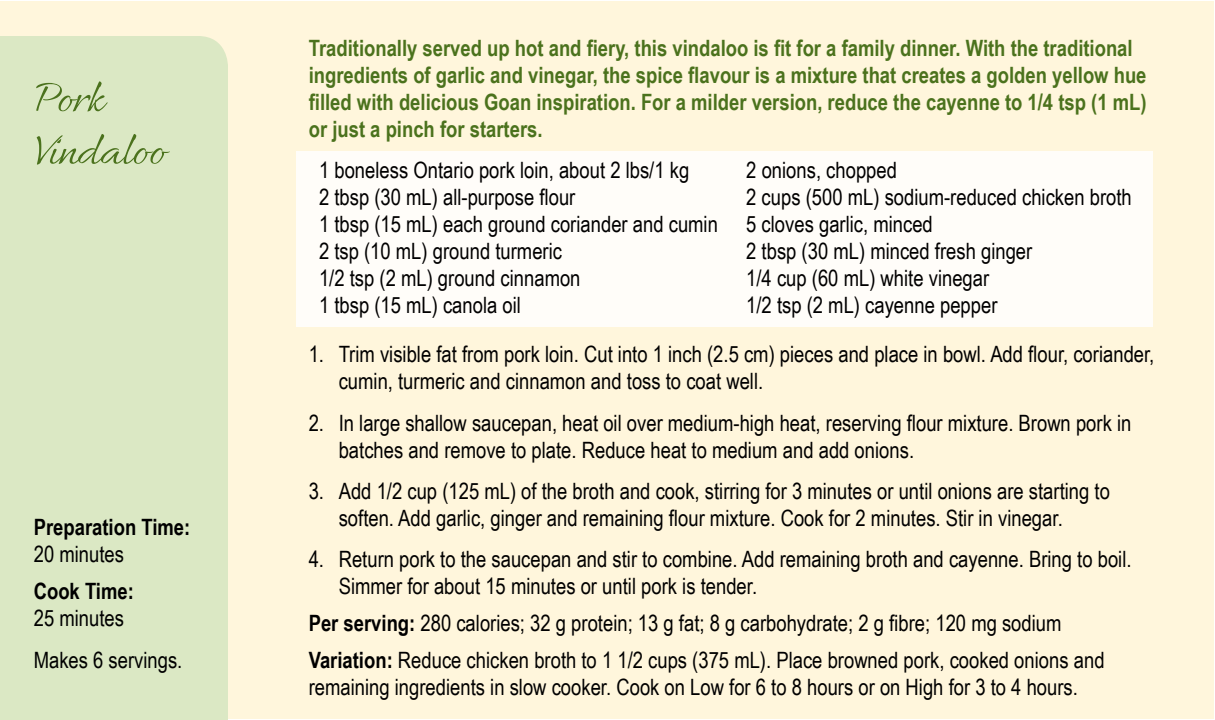
<style>
.page{position:relative;width:1215px;height:720px;background:#fff}
.page>*{position:absolute;margin:0;border:0;box-sizing:border-box;transform-origin:0 0}
.t1{font:62.5px/52.5px "Allura";letter-spacing:-.01em;color:#4b721d}
.t2{font:22.5px/27px "Arial Narrow";color:#000}
.t3{font:700 22.5px/27px "Arial Narrow";color:#4b721d}
.t4{font:700 22.5px "Arial Narrow";color:#000}
.s1{font-weight:700}
</style>
<div class="page">
<div style="left:1px;top:1px;width:1213px;height:718px;background:#fff6dc"></div>
<div style="left:0;top:36px;width:228px;height:684px;background:#dbe8c4"></div>
<div style="left:296px;top:151px;width:857px;height:176px;background:#fff"></div>
<h1 class="t1" style="left:35px;top:73px;width:133px">Pork<br>Vindaloo</h1>
<p class="t4" style="left:34px;top:510px;width:158px">Preparation Time:</p>
<p class="t2" style="left:34px;top:540px;width:92px">20 minutes</p>
<p class="t4" style="left:34px;top:574px;width:102px">Cook Time:</p>
<p class="t2" style="left:34px;top:597px;width:150px;line-height:41.5px">25 minutes<br>Makes 6 servings.</p>
<p class="t3" style="left:309px;top:33px;width:839px">Traditionally served up hot and fiery, this vindaloo is fit for a family dinner. With the traditional ingredients of garlic and vinegar, the spice flavour is a mixture that creates a golden yellow hue filled with delicious Goan inspiration. For a milder version, reduce the cayenne to 1/4 tsp (1 mL) or just a pinch for starters.</p>
<p class="t2" style="left:319px;top:156px;width:372px">1 boneless Ontario pork loin, about 2 lbs/1 kg</p>
<p class="t2" style="left:746px;top:156px;width:152px">2 onions, chopped</p>
<p class="t2" style="left:319px;top:183px;width:258px">2 tbsp (30 mL) all-purpose flour</p>
<p class="t2" style="left:746px;top:183px;width:387px">2 cups (500 mL) sodium-reduced chicken broth</p>
<p class="t2" style="left:319px;top:210px;width:400px">1 tbsp (15 mL) each ground coriander and cumin</p>
<p class="t2" style="left:746px;top:210px;width:188px">5 cloves garlic, minced</p>
<p class="t2" style="left:319px;top:237px;width:245px">2 tsp (10 mL) ground turmeric</p>
<p class="t2" style="left:746px;top:237px;width:288px">2 tbsp (30 mL) minced fresh ginger</p>
<p class="t2" style="left:319px;top:264px;width:263px">1/2 tsp (2 mL) ground cinnamon</p>
<p class="t2" style="left:746px;top:264px;width:245px">1/4 cup (60 mL) white vinegar</p>
<p class="t2" style="left:319px;top:291px;width:204px">1 tbsp (15 mL) canola oil</p>
<p class="t2" style="left:746px;top:291px;width:253px">1/2 tsp (2 mL) cayenne pepper</p>
<p class="t2" style="left:339px;top:340px;width:817px;text-indent:-30px">1. Trim visible fat from pork loin. Cut into 1 inch (2.5 cm) pieces and place in bowl. Add flour, coriander, cumin, turmeric and cinnamon and toss to coat well.</p>
<p class="t2" style="left:339px;top:408px;width:794px;text-indent:-30px">2. In large shallow saucepan, heat oil over medium-high heat, reserving flour mixture. Brown pork in batches and remove to plate. Reduce heat to medium and add onions.</p>
<p class="t2" style="left:339px;top:477px;width:773px;text-indent:-30px">3. Add 1/2 cup (125 mL) of the broth and cook, stirring for 3 minutes or until onions are starting to soften. Add garlic, ginger and remaining flour mixture. Cook for 2 minutes. Stir in vinegar.</p>
<p class="t2" style="left:339px;top:545px;width:794px;text-indent:-30px">4. Return pork to the saucepan and stir to combine. Add remaining broth and cayenne. Bring to boil.<br>Simmer for about 15 minutes or until pork is tender.</p>
<p class="t2" style="left:309px;top:604px;width:797px;line-height:37px"><span class="s1">Per serving:</span> 280 calories; 32 g protein; 13 g fat; 8 g carbohydrate; 2 g fibre; 120 mg sodium<br><span class="s1">Variation:</span> Reduce chicken broth to 1 1/2 cups (375 mL). Place browned pork, cooked onions and</p>
<p class="t2" style="left:309px;top:673px;width:771px">remaining ingredients in slow cooker. Cook on Low for 6 to 8 hours or on High for 3 to 4 hours.</p>
</div>
